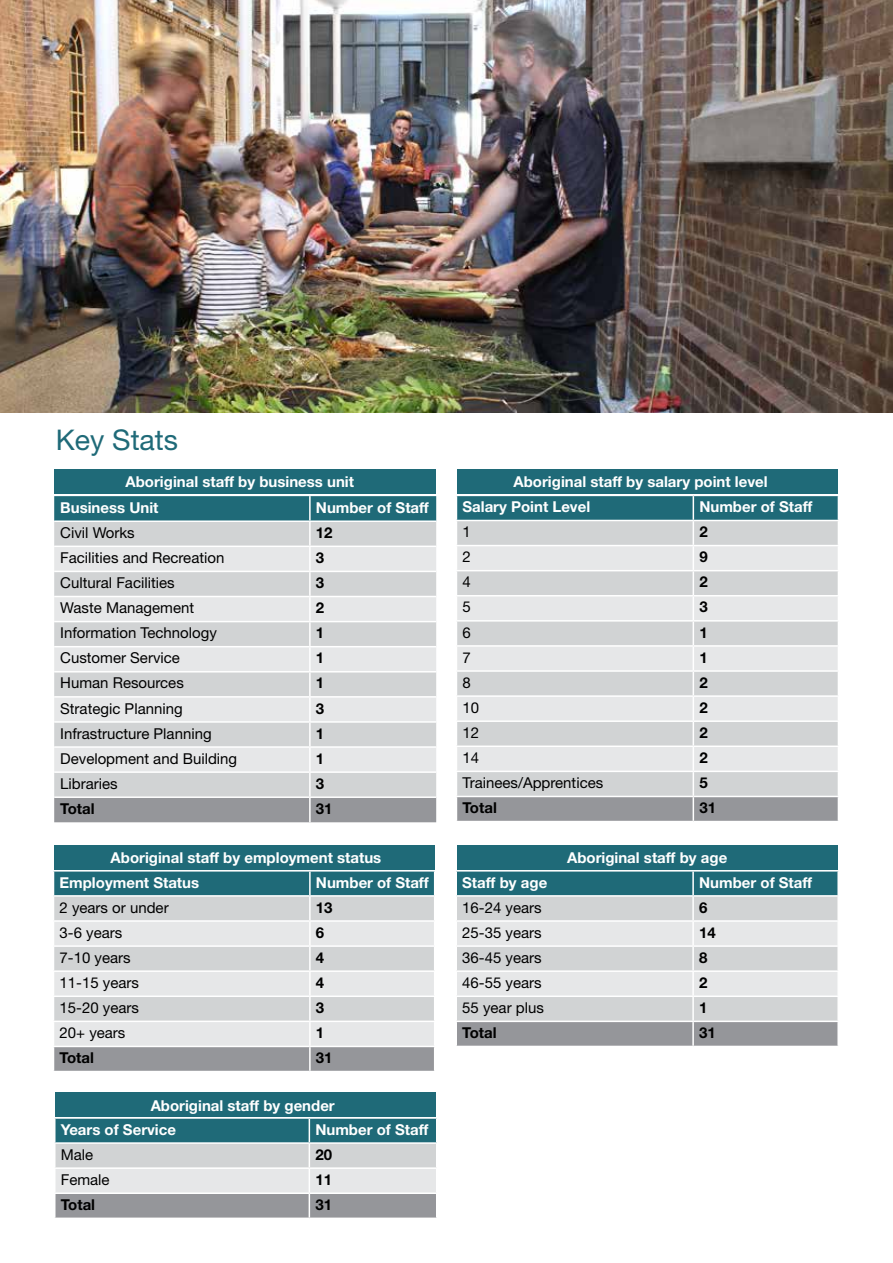
<style>
.page{position:relative;width:893px;height:1263px;background:#fff}
.page>*{position:absolute;margin:0;border:0;box-sizing:border-box;transform-origin:0 0}
.t1{font:28.5px "Helvetica Neue LT Std";color:#1f6a78}
.t2{font:15px "Helvetica Neue LT Std";color:#000}
.t3{font:700 15px "Helvetica Neue LT Std";color:#fff}
.t4{font:700 15px "Helvetica Neue LT Std";color:#000}
</style>
<div class="page">
<svg style="left:54px;top:496px;width:382px;height:50px;background:#799fa6"></svg>
<div style="left:54px;top:547px;width:382px;height:24px;background:#e6e7e8"></div>
<svg style="left:54px;top:572px;width:382px;height:224px;background:#dbdcdd"></svg>
<div style="left:54px;top:798px;width:382px;height:24px;background:#95969a"></div>
<hr style="left:309px;top:496px;width:2px;height:24px;background:#fff">
<hr style="left:54px;top:520px;width:256px;height:2px;background:#fff">
<hr style="left:310px;top:520px;width:126px;height:2px;background:#fff">
<hr style="left:309px;top:522px;width:2px;height:24px;background:#fff">
<hr style="left:309px;top:547px;width:2px;height:24px;background:#fff">
<hr style="left:309px;top:572px;width:2px;height:24px;background:#fff">
<hr style="left:54px;top:596px;width:256px;height:1px;background:#fff">
<hr style="left:310px;top:596px;width:126px;height:1px;background:#fff">
<hr style="left:309px;top:597px;width:2px;height:24px;background:#fff">
<hr style="left:54px;top:621px;width:256px;height:1px;background:#fff">
<hr style="left:310px;top:621px;width:126px;height:1px;background:#fff">
<hr style="left:309px;top:622px;width:2px;height:24px;background:#fff">
<hr style="left:54px;top:646px;width:256px;height:1px;background:#fff">
<hr style="left:310px;top:646px;width:126px;height:1px;background:#fff">
<hr style="left:309px;top:647px;width:2px;height:24px;background:#fff">
<hr style="left:54px;top:671px;width:256px;height:1px;background:#fff">
<hr style="left:310px;top:671px;width:126px;height:1px;background:#fff">
<hr style="left:309px;top:672px;width:2px;height:24px;background:#fff">
<hr style="left:54px;top:696px;width:256px;height:2px;background:#fff">
<hr style="left:310px;top:696px;width:126px;height:2px;background:#fff">
<hr style="left:309px;top:698px;width:2px;height:23px;background:#fff">
<hr style="left:54px;top:721px;width:256px;height:2px;background:#fff">
<hr style="left:310px;top:721px;width:126px;height:2px;background:#fff">
<hr style="left:309px;top:723px;width:2px;height:23px;background:#fff">
<hr style="left:54px;top:746px;width:256px;height:2px;background:#fff">
<hr style="left:310px;top:746px;width:126px;height:2px;background:#fff">
<hr style="left:309px;top:748px;width:2px;height:23px;background:#fff">
<hr style="left:54px;top:771px;width:256px;height:2px;background:#fff">
<hr style="left:310px;top:771px;width:126px;height:2px;background:#fff">
<hr style="left:309px;top:773px;width:2px;height:23px;background:#fff">
<hr style="left:309px;top:798px;width:2px;height:24px;background:#fff">
<svg style="left:456px;top:495px;width:383px;height:326px;background:#cad1d3"></svg>
<svg style="left:53px;top:871px;width:382px;height:200px;background:#bfc9cc"></svg>
<svg style="left:55px;top:1118px;width:382px;height:99px;background:#a0b3b8"></svg>
<div style="left:54px;top:469px;width:382px;height:25px;background:#1f6a78"></div>
<div style="left:457px;top:469px;width:380px;height:25px;background:#1f6a78"></div>
<div style="left:457px;top:871px;width:380px;height:24px;background:#1f6a78"></div>
<div style="left:457px;top:897px;width:380px;height:123px;background:#d1d3d4"></div>
<svg style="left:457px;top:922px;width:380px;height:73px;background:#dfe0e1"></svg>
<svg style="left:457px;top:1022px;width:380px;height:24px;background:#96979b"></svg>
<hr style="left:692px;top:871px;width:2px;height:24px;background:#fff">
<hr style="left:692px;top:897px;width:2px;height:23px;background:#fff">
<hr style="left:455px;top:920px;width:238px;height:2px;background:#fff">
<hr style="left:693px;top:920px;width:146px;height:2px;background:#fff">
<hr style="left:692px;top:922px;width:2px;height:23px;background:#fff">
<hr style="left:455px;top:945px;width:238px;height:2px;background:#fff">
<hr style="left:693px;top:945px;width:146px;height:2px;background:#fff">
<hr style="left:692px;top:947px;width:2px;height:23px;background:#fff">
<hr style="left:455px;top:970px;width:238px;height:2px;background:#fff">
<hr style="left:693px;top:970px;width:146px;height:2px;background:#fff">
<hr style="left:692px;top:972px;width:2px;height:23px;background:#fff">
<hr style="left:455px;top:995px;width:238px;height:2px;background:#fff">
<hr style="left:693px;top:995px;width:146px;height:2px;background:#fff">
<hr style="left:692px;top:997px;width:2px;height:23px;background:#fff">
<hr style="left:692px;top:1022px;width:2px;height:24px;background:#fff">
<div style="left:457px;top:845px;width:380px;height:24px;background:#1f6a78"></div>
<div style="left:54px;top:845px;width:380px;height:24px;background:#1f6a78"></div>
<div style="left:55px;top:1093px;width:381px;height:24px;background:#1f6a78"></div>
<img style="left:0;top:0;width:893px;height:413px">
<h1 class="t1" style="left:56px;top:423px;width:124px">Key Stats</h1>
<p class="t3" style="left:126px;top:472px;width:230px">Aboriginal staff by business unit</p>
<p class="t3" style="left:513px;top:472px;width:256px">Aboriginal staff by salary point level</p>
<p class="t3" style="left:60px;top:498px;width:100px">Business Unit</p>
<p class="t3" style="left:316px;top:498px;width:115px">Number of Staff</p>
<p class="t2" style="left:60px;top:524px;width:76px">Civil Works</p>
<p class="t4" style="left:316px;top:523px;width:18px">12</p>
<p class="t2" style="left:60px;top:549px;width:166px">Facilities and Recreation</p>
<p class="t4" style="left:316px;top:548px;width:10px">3</p>
<p class="t2" style="left:60px;top:574px;width:116px">Cultural Facilities</p>
<p class="t4" style="left:316px;top:573px;width:10px">3</p>
<p class="t2" style="left:60px;top:599px;width:135px">Waste Management</p>
<p class="t4" style="left:316px;top:598px;width:10px">2</p>
<p class="t2" style="left:60px;top:624px;width:158px">Information Technology</p>
<p class="t4" style="left:316px;top:624px;width:10px">1</p>
<p class="t2" style="left:60px;top:649px;width:121px">Customer Service</p>
<p class="t4" style="left:316px;top:649px;width:10px">1</p>
<p class="t2" style="left:60px;top:674px;width:125px">Human Resources</p>
<p class="t4" style="left:316px;top:674px;width:10px">1</p>
<p class="t2" style="left:60px;top:699px;width:124px">Strategic Planning</p>
<p class="t4" style="left:316px;top:699px;width:10px">3</p>
<p class="t2" style="left:60px;top:724px;width:153px">Infrastructure Planning</p>
<p class="t4" style="left:316px;top:724px;width:10px">1</p>
<p class="t2" style="left:60px;top:749px;width:179px">Development and Building</p>
<p class="t4" style="left:316px;top:749px;width:10px">1</p>
<p class="t2" style="left:60px;top:774px;width:59px">Libraries</p>
<p class="t4" style="left:316px;top:774px;width:10px">3</p>
<p class="t4" style="left:60px;top:799px;width:36px">Total</p>
<p class="t4" style="left:316px;top:799px;width:18px">31</p>
<p class="t3" style="left:462px;top:497px;width:129px">Salary Point Level</p>
<p class="t3" style="left:699px;top:497px;width:115px">Number of Staff</p>
<p class="t2" style="left:462px;top:523px;width:10px">1</p>
<p class="t4" style="left:699px;top:523px;width:10px">2</p>
<p class="t2" style="left:462px;top:548px;width:10px">2</p>
<p class="t4" style="left:699px;top:548px;width:10px">9</p>
<p class="t2" style="left:462px;top:573px;width:10px">4</p>
<p class="t4" style="left:699px;top:573px;width:10px">2</p>
<p class="t2" style="left:462px;top:598px;width:10px">5</p>
<p class="t4" style="left:699px;top:598px;width:10px">3</p>
<p class="t2" style="left:462px;top:623px;width:10px">6</p>
<p class="t4" style="left:699px;top:623px;width:10px">1</p>
<p class="t2" style="left:462px;top:648px;width:10px">7</p>
<p class="t4" style="left:699px;top:648px;width:10px">1</p>
<p class="t2" style="left:462px;top:673px;width:10px">8</p>
<p class="t4" style="left:699px;top:673px;width:10px">2</p>
<p class="t2" style="left:462px;top:698px;width:18px">10</p>
<p class="t4" style="left:699px;top:698px;width:10px">2</p>
<p class="t2" style="left:462px;top:723px;width:18px">12</p>
<p class="t4" style="left:699px;top:723px;width:10px">2</p>
<p class="t2" style="left:462px;top:749px;width:18px">14</p>
<p class="t4" style="left:699px;top:748px;width:10px">2</p>
<p class="t2" style="left:462px;top:774px;width:142px">Trainees/Apprentices</p>
<p class="t4" style="left:699px;top:773px;width:10px">5</p>
<p class="t4" style="left:462px;top:798px;width:36px">Total</p>
<p class="t4" style="left:699px;top:798px;width:18px">31</p>
<p class="t3" style="left:111px;top:848px;width:272px">Aboriginal staff by employment status</p>
<p class="t3" style="left:567px;top:848px;width:162px">Aboriginal staff by age</p>
<p class="t3" style="left:60px;top:873px;width:141px">Employment Status</p>
<p class="t3" style="left:316px;top:873px;width:114px">Number of Staff</p>
<p class="t2" style="left:60px;top:898px;width:111px">2 years or under</p>
<p class="t4" style="left:316px;top:898px;width:18px">13</p>
<p class="t2" style="left:60px;top:923px;width:64px">3-6 years</p>
<p class="t4" style="left:316px;top:923px;width:10px">6</p>
<p class="t2" style="left:60px;top:948px;width:73px">7-10 years</p>
<p class="t4" style="left:316px;top:948px;width:10px">4</p>
<p class="t2" style="left:60px;top:973px;width:81px">11-15 years</p>
<p class="t4" style="left:316px;top:973px;width:10px">4</p>
<p class="t2" style="left:60px;top:999px;width:81px">15-20 years</p>
<p class="t4" style="left:316px;top:998px;width:10px">3</p>
<p class="t2" style="left:60px;top:1024px;width:67px">20+ years</p>
<p class="t4" style="left:316px;top:1023px;width:10px">1</p>
<p class="t4" style="left:60px;top:1048px;width:36px">Total</p>
<p class="t4" style="left:316px;top:1048px;width:18px">31</p>
<p class="t3" style="left:151px;top:1096px;width:186px">Aboriginal staff by gender</p>
<p class="t3" style="left:61px;top:1120px;width:117px">Years of Service</p>
<p class="t3" style="left:315px;top:1120px;width:115px">Number of Staff</p>
<p class="t2" style="left:61px;top:1145px;width:34px">Male</p>
<p class="t4" style="left:315px;top:1145px;width:18px">20</p>
<p class="t2" style="left:61px;top:1170px;width:50px">Female</p>
<p class="t4" style="left:315px;top:1170px;width:18px">11</p>
<p class="t4" style="left:61px;top:1195px;width:36px">Total</p>
<p class="t4" style="left:315px;top:1195px;width:18px">31</p>
<p class="t3" style="left:462px;top:873px;width:87px">Staff by age</p>
<p class="t3" style="left:699px;top:873px;width:115px">Number of Staff</p>
<p class="t2" style="left:462px;top:898px;width:81px">16-24 years</p>
<p class="t4" style="left:699px;top:898px;width:10px">6</p>
<p class="t2" style="left:462px;top:923px;width:81px">25-35 years</p>
<p class="t4" style="left:699px;top:923px;width:18px">14</p>
<p class="t2" style="left:462px;top:948px;width:81px">36-45 years</p>
<p class="t4" style="left:699px;top:948px;width:10px">8</p>
<p class="t2" style="left:462px;top:973px;width:81px">46-55 years</p>
<p class="t4" style="left:699px;top:973px;width:10px">2</p>
<p class="t2" style="left:462px;top:999px;width:83px">55 year plus</p>
<p class="t4" style="left:699px;top:998px;width:10px">1</p>
<p class="t4" style="left:462px;top:1023px;width:36px">Total</p>
<p class="t4" style="left:699px;top:1023px;width:18px">31</p>
</div>
